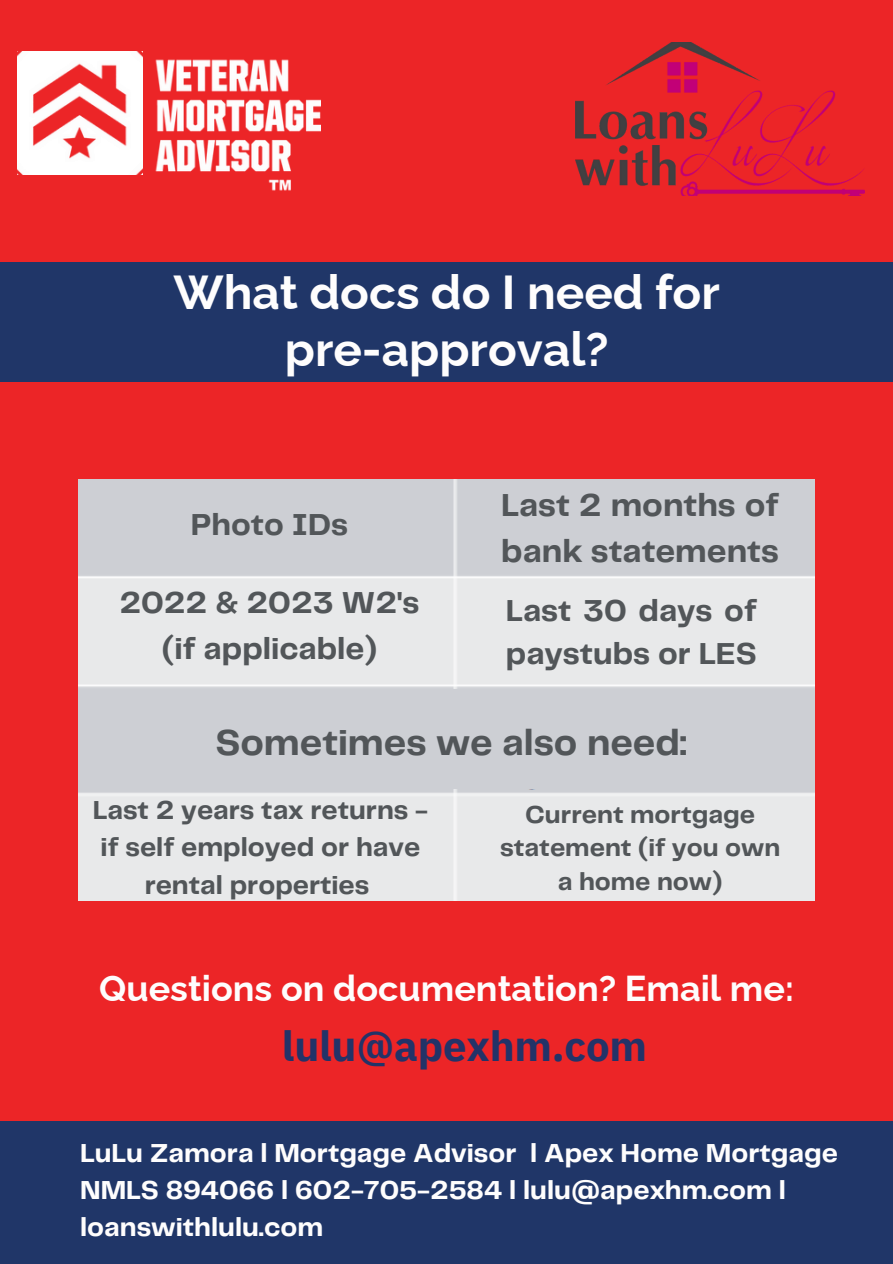
<style>
.page{position:relative;width:893px;height:1264px;background:#fff}
.page>*{position:absolute;margin:0;border:0;box-sizing:border-box;transform-origin:0 0}
.t1{font:700 47.55px/56.2px "Raleway";color:#fefdfd;text-align:center}
.t2{font:700 42px "IBM Plex Sans";letter-spacing:-.005em;color:#233368}
.t3{font:700 37.5px "Telegraf";color:#525659}
.t4{font:700 36px "Raleway";color:#fefdfd}
.t5{font:700 33px/46.2px "Telegraf";color:#525659}
.t6{font:700 31.5px/46.2px "Telegraf";color:#525659;text-align:center}
.t7{font:700 27px/37.2px "Telegraf";color:#fefdfd}
.t8{font:700 27px/37.2px "Telegraf";color:#525659;text-align:center}
.t9{font:700 25.5px/33.8px "Telegraf";color:#525659;text-align:center}
</style>
<div class="page">
<div style="left:0;top:0;width:892px;height:1263px;background:#ec2527"></div>
<div style="left:0;top:263px;width:892px;height:119px;background:#203668"></div>
<div style="left:0;top:1121px;width:892px;height:142px;background:#203668"></div>
<img style="left:79px;top:479px;width:735px;height:421px">
<div style="left:80px;top:803px;width:365px;height:97px;background:#e8e9ea"></div>
<div style="left:87px;top:481px;width:337px;height:82px;background:#cdcfd4"></div>
<div style="left:463px;top:803px;width:336px;height:97px;background:#e8e9ea"></div>
<div style="left:80px;top:584px;width:365px;height:97px;background:#e8e9ea"></div>
<div style="left:463px;top:479px;width:336px;height:92px;background:#cdcfd4"></div>
<div style="left:463px;top:590px;width:336px;height:81px;background:#e8e9ea"></div>
<svg style="left:493px;top:587px;width:276px;height:87px"></svg>
<div style="left:87px;top:689px;width:727px;height:99px;background:#cdcfd4"></div>
<img style="left:18px;top:52px;width:124px;height:123px">
<img style="left:142px;top:51px;width:178px;height:140px">
<img style="left:575px;top:42px;width:289px;height:153px">
<p class="t1" style="left:173px;top:264px;width:548px">What docs do I need for pre-approval?</p>
<h4 class="t6" style="left:191px;top:503px;width:158px">Photo IDs</h4>
<h4 class="t5" style="left:501px;top:483px;width:279px">Last 2 months of bank statements</h4>
<h4 class="t6" style="left:119px;top:581px;width:301px">2022 &amp; 2023 W2's (if applicable)</h4>
<h4 class="t6" style="left:506px;top:591px;width:252px;line-height:42.8px;text-align:left">Last 30 days of paystubs or LES</h4>
<p class="t3" style="left:215px;top:726px;width:473px">Sometimes we also need:</p>
<h1 class="t8" style="left:93px;top:793px;width:337px">Last 2 years tax returns - if self employed or have rental properties</h1>
<h3 class="t9" style="left:500px;top:798px;width:281px">Current mortgage statement (if you own a home now)</h3>
<p class="t4" style="left:99px;top:967px;width:696px">Questions on documentation? Email me:</p>
<p class="t2" style="left:282px;top:1017px;width:366px">lulu@apexhm.com</p>
<h2 class="t7" style="left:80px;top:1135px;width:759px">LuLu Zamora l Mortgage Advisor l Apex Home Mortgage<br>NMLS 894066 l 602-705-2584 l lulu@apexhm.com l loanswithlulu.com</h2>
</div>
